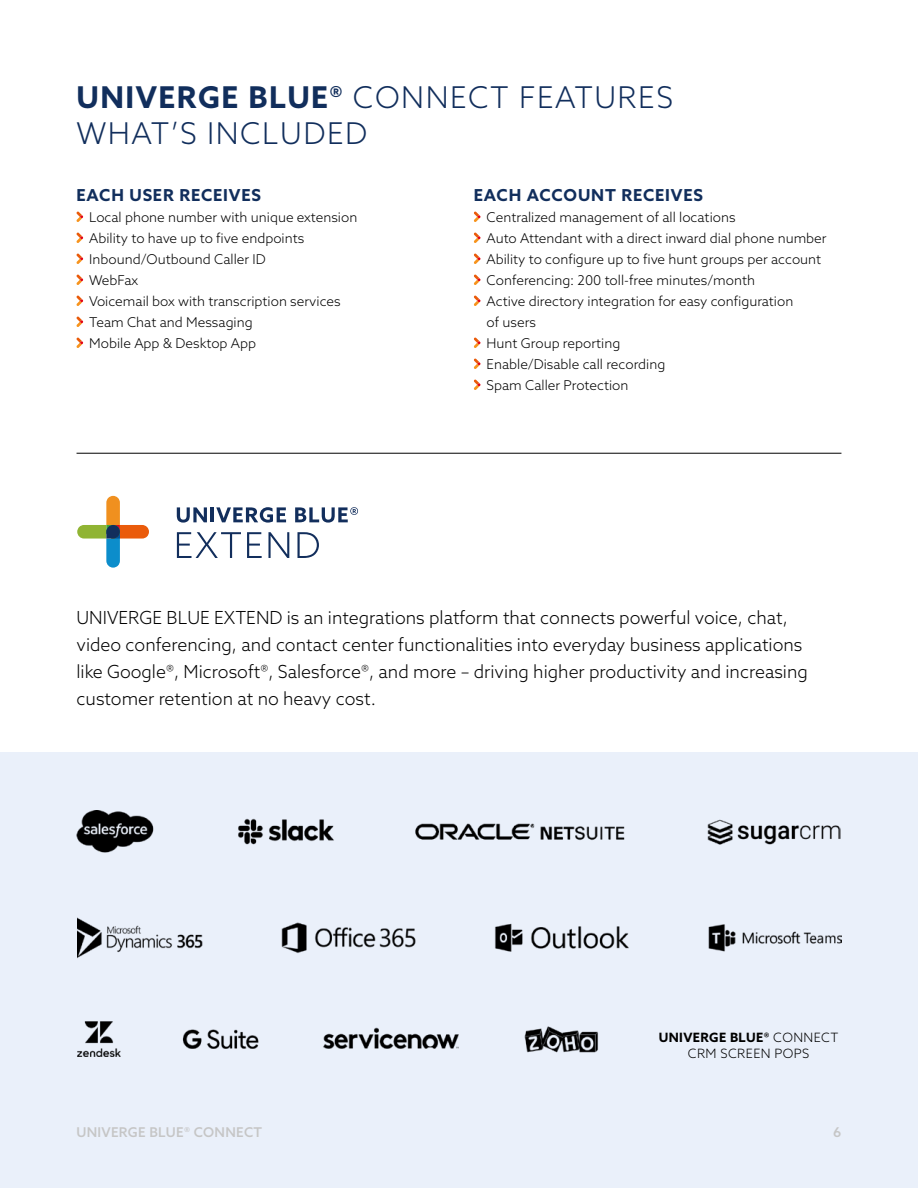
<style>
.page{position:relative;width:918px;height:1188px;background:#fff}
.page>*{position:absolute;margin:0;border:0;box-sizing:border-box;transform-origin:0 0}
.t1{font:300 30px/36px "Azo Sans";letter-spacing:.05em;color:#112e5c}
.t2{font:300 18px/27px "Azo Sans";color:#000}
.t3{font:700 16.5px "Azo Sans";letter-spacing:.05em;color:#112e5c}
.t4{font:300 13.5px/21px "Azo Sans";color:#000}
.t5{font:500 13.5px "Azo Sans";letter-spacing:.02em;color:#c6c6c6}
.t6{font:300 12.9px/15.8px "Azo Sans";letter-spacing:.03em;color:#000;text-align:center}
.s1{font-weight:700}
</style>
<div class="page">
<div style="left:0;top:753px;width:918px;height:435px;background:#eaf0fa"></div>
<svg style="left:76px;top:212px;width:7px;height:10px"></svg>
<svg style="left:76px;top:233px;width:7px;height:10px"></svg>
<svg style="left:76px;top:254px;width:7px;height:10px"></svg>
<svg style="left:76px;top:275px;width:7px;height:10px"></svg>
<svg style="left:76px;top:296px;width:7px;height:10px"></svg>
<svg style="left:76px;top:317px;width:7px;height:10px"></svg>
<svg style="left:76px;top:338px;width:7px;height:10px"></svg>
<svg style="left:474px;top:212px;width:6px;height:10px"></svg>
<svg style="left:474px;top:233px;width:6px;height:10px"></svg>
<svg style="left:474px;top:254px;width:6px;height:10px"></svg>
<svg style="left:474px;top:275px;width:6px;height:10px"></svg>
<svg style="left:474px;top:296px;width:6px;height:10px"></svg>
<svg style="left:474px;top:338px;width:6px;height:10px"></svg>
<svg style="left:474px;top:359px;width:6px;height:10px"></svg>
<svg style="left:474px;top:380px;width:6px;height:10px"></svg>
<svg style="left:177px;top:507px;width:30px;height:16px"></svg>
<hr style="left:211px;top:507px;width:3px;height:15px;background:#122e5c">
<svg style="left:216px;top:507px;width:70px;height:16px"></svg>
<svg style="left:295px;top:507px;width:63px;height:16px"></svg>
<svg style="left:177px;top:532px;width:64px;height:26px"></svg>
<svg style="left:247px;top:532px;width:15px;height:26px"></svg>
<svg style="left:268px;top:532px;width:21px;height:26px"></svg>
<svg style="left:297px;top:532px;width:22px;height:26px"></svg>
<svg style="left:77px;top:496px;width:72px;height:72px"></svg>
<img style="left:78px;top:918px;width:764px;height:40px">
<img style="left:77px;top:1021px;width:521px;height:35px">
<img style="left:76px;top:811px;width:765px;height:42px">
<hr style="left:77px;top:453px;width:764px;height:1px;background:#000">
<h1 class="t1" style="left:77px;top:79px;width:598px"><span class="s1">UNIVERGE BLUE®</span> CONNECT FEATURES<br>WHAT’S INCLUDED</h1>
<p class="t3" style="left:77px;top:184px;width:186px">EACH USER RECEIVES</p>
<p class="t4" style="left:89px;top:207px;width:270px">Local phone number with unique extension<br>Ability to have up to five endpoints<br>Inbound/Outbound Caller ID<br>WebFax<br>Voicemail box with transcription services<br>Team Chat and Messaging<br>Mobile App &amp; Desktop App</p>
<p class="t3" style="left:474px;top:184px;width:231px">EACH ACCOUNT RECEIVES</p>
<p class="t4" style="left:487px;top:207px;width:342px">Centralized management of all locations<br>Auto Attendant with a direct inward dial phone number Ability to configure up to five hunt groups per account Conferencing: 200 toll-free minutes/month<br>Active directory integration for easy configuration<br>of users<br>Hunt Group reporting<br>Enable/Disable call recording<br>Spam Caller Protection</p>
<p class="t2" style="left:77px;top:604px;width:733px">UNIVERGE BLUE EXTEND is an integrations platform that connects powerful voice, chat, video conferencing, and contact center functionalities into everyday business applications like Google®, Microsoft®, Salesforce®, and more – driving higher productivity and increasing customer retention at no heavy cost.</p>
<p class="t6" style="left:659px;top:1029px;width:181px"><span class="s1">UNIVERGE BLUE®</span> CONNECT<br>CRM SCREEN POPS</p>
<p class="t5" style="left:77px;top:1123px;width:187px">UNIVERGE BLUE® CONNECT</p>
<p class="t5" style="left:833px;top:1123px;width:10px">6</p>
</div>
